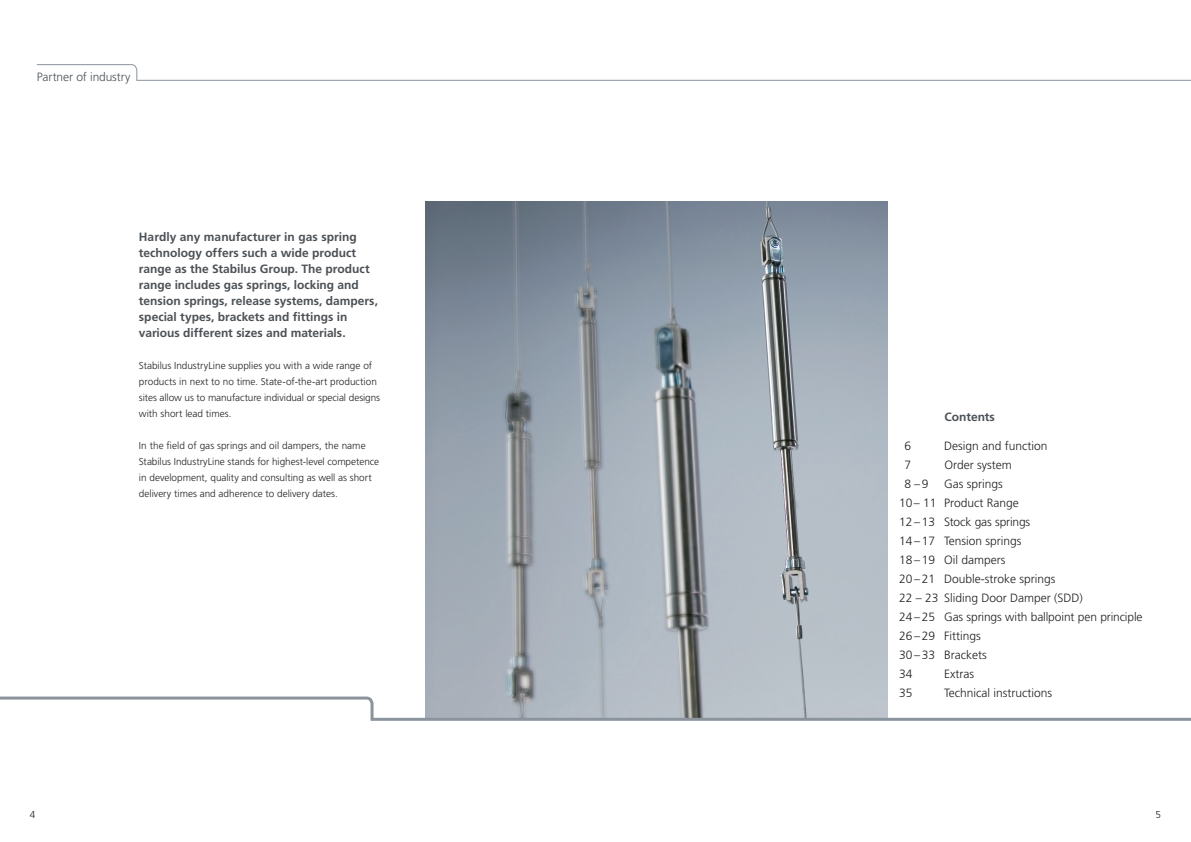
<style>
.page{position:relative;width:1191px;height:842px;background:#fff}
.page>*{position:absolute;margin:0;border:0;box-sizing:border-box;transform-origin:0 0}
.t1{font:300 12px "Frutiger LT Std";color:#231f20}
.Stabilus_Copy_Intro{font:700 12px/16px "Frutiger LT Std";color:#4b5156}
.Stabilus_Kapitel_lin{font:300 12px "Frutiger LT Std";letter-spacing:-.01em;color:#4b5156}
.Stabilus_Copy_1{font:300 10px/16px "Frutiger LT Std";color:#231f20}
</style>
<div class="page">
<img style="left:425px;top:201px;width:462px;height:494px">
<svg style="left:36px;top:64px;width:1155px;height:17px"></svg>
<svg style="left:0;top:695px;width:1191px;height:26px"></svg>
<p class="Stabilus_Kapitel_lin" style="left:37px;top:70px;width:95px">Partner of industry</p>
<p class="Stabilus_Copy_Intro" style="left:139px;top:229px;width:240px">Hardly any manufacturer in gas spring technology offers such a wide product range as the Stabilus Group. The product range includes gas springs, locking and tension springs, release systems, dampers, special types, brackets and fittings in various different sizes and materials.</p>
<p class="Stabilus_Copy_1" style="left:139px;top:357px;width:243px">Stabilus IndustryLine supplies you with a wide range of products in next to no time. State-of-the-art production sites allow us to manufacture individual or special designs with short lead times.</p>
<p class="Stabilus_Copy_1" style="left:139px;top:437px;width:242px">In the field of gas springs and oil dampers, the name Stabilus IndustryLine stands for highest-level competence in development, quality and consulting as well as short delivery times and adherence to delivery dates.</p>
<p class="Stabilus_Copy_Intro" style="left:944px;top:409px;width:52px">Contents</p>
<p class="t1" style="left:904px;top:439px;width:8px">6</p>
<p class="t1" style="left:944px;top:439px;width:105px">Design and function</p>
<p class="t1" style="left:904px;top:458px;width:8px">7</p>
<p class="t1" style="left:944px;top:458px;width:69px">Order system</p>
<p class="t1" style="left:904px;top:477px;width:26px">8–9</p>
<p class="t1" style="left:944px;top:477px;width:60px">Gas springs</p>
<p class="t1" style="left:899px;top:496px;width:121px">10 – 11 Product Range</p>
<p class="t1" style="left:899px;top:515px;width:133px">12– 13 Stock gas springs</p>
<p class="t1" style="left:899px;top:534px;width:124px">14– 17 Tension springs</p>
<p class="t1" style="left:899px;top:553px;width:108px">18– 19 Oil dampers</p>
<p class="t1" style="left:899px;top:572px;width:158px">20– 21 Double-stroke springs</p>
<p class="t1" style="left:899px;top:591px;width:185px">22 – 23 Sliding Door Damper (SDD)</p>
<p class="t1" style="left:899px;top:610px;width:245px">24– 25 Gas springs with ballpoint pen principle</p>
<p class="t1" style="left:899px;top:629px;width:83px">26– 29 Fittings</p>
<p class="t1" style="left:899px;top:648px;width:89px">30– 33 Brackets</p>
<p class="t1" style="left:899px;top:667px;width:15px">34</p>
<p class="t1" style="left:944px;top:667px;width:31px">Extras</p>
<p class="t1" style="left:899px;top:686px;width:15px">35</p>
<p class="t1" style="left:944px;top:686px;width:109px">Technical instructions</p>
<p class="Stabilus_Copy_1" style="left:30px;top:807px;width:7px">4</p>
<p class="Stabilus_Copy_1" style="left:1155px;top:807px;width:7px">5</p>
</div>
